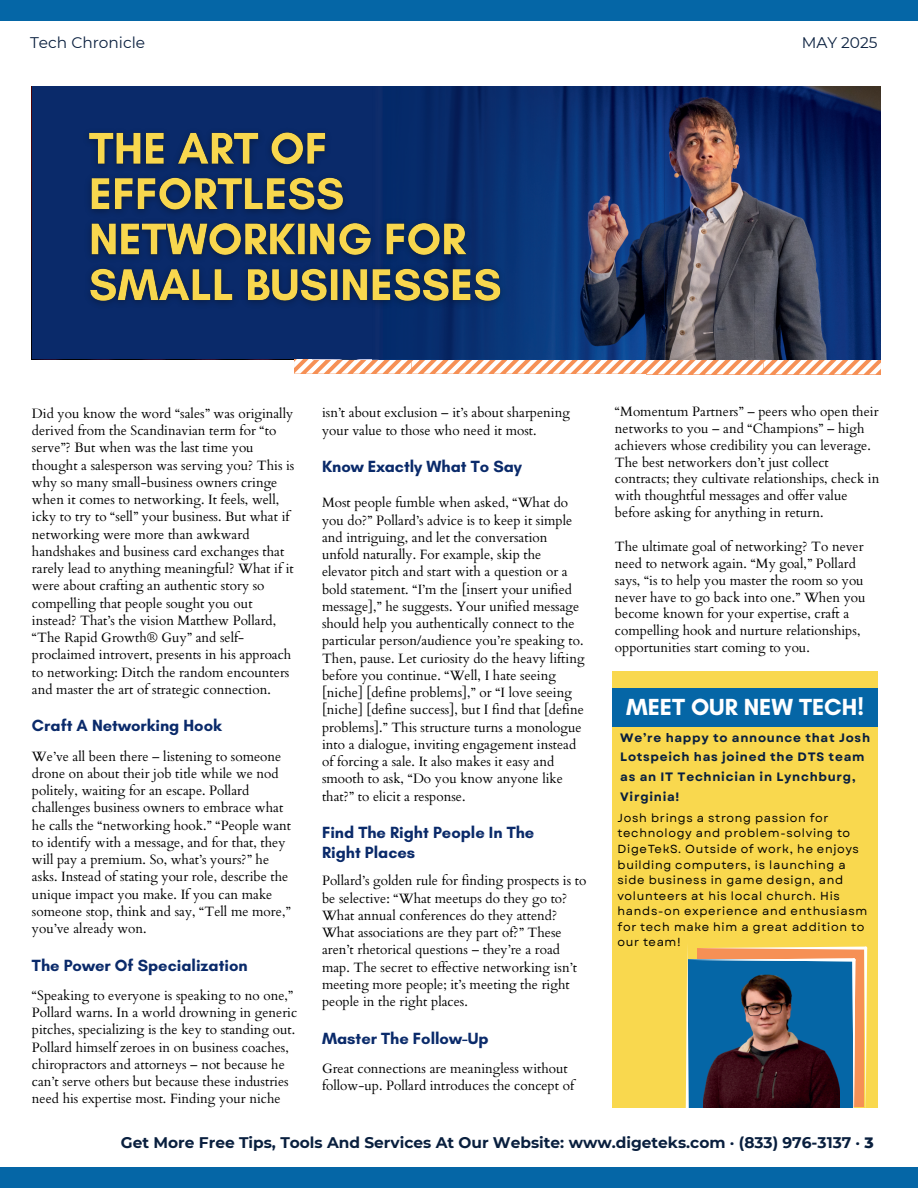
<style>
.page{position:relative;width:918px;height:1188px;background:#fff}
.page>*{position:absolute;margin:0;border:0;box-sizing:border-box;transform-origin:0 0}
.t1{font:700 23.7px "Glacial Indifference";color:#fff}
.t2{font:700 16.5px/19.5px "Glacial Indifference";color:#0a2a6a}
.t3{font:700 15.45px "Montserrat";color:#091f3e}
.t4{font:15.45px "Montserrat";color:#091f3e}
.t5{font:13.5px/17.2px "Cardo";color:#000}
.t6{font:700 12.15px/19.8px "Garet";letter-spacing:.06em;color:#091f3e}
.t7{font:11.7px/15.6px "Garet";letter-spacing:.06em;color:#000}
.s1{font-weight:800}
</style>
<div class="page">
<div style="left:0;top:1168px;width:918px;height:20px;background:#0566a6"></div>
<svg style="left:295px;top:359px;width:586px;height:15px"></svg>
<img style="left:312px;top:87px;width:569px;height:273px">
<div style="left:32px;top:87px;width:342px;height:272px;background:#0a2a6a"></div>
<svg style="left:373px;top:87px;width:291px;height:273px;background:#12336c"></svg>
<div style="left:612px;top:671px;width:265px;height:436px;background:#f9d84e"></div>
<div style="left:612px;top:688px;width:265px;height:38px;background:#0566a6"></div>
<img style="left:88px;top:122px;width:424px;height:192px">
<svg style="left:685px;top:946px;width:183px;height:162px;background:#4b5b6f"></svg>
<div style="left:0;top:0;width:918px;height:21px;background:#0566a6"></div>
<p class="t4" style="left:30px;top:32px;width:117px">Tech Chronicle</p>
<p class="t4" style="left:802px;top:32px;width:77px">MAY 2025</p>
<p class="t5" style="left:32px;top:404px;width:264px">Did you know the word “sales” was originally derived from the Scandinavian term for “to serve”? But when was the last time you thought a salesperson was serving you? This is why so many small-business owners cringe when it comes to networking. It feels, well, icky to try to “sell” your business. But what if networking were more than awkward handshakes and business card exchanges that rarely lead to anything meaningful? What if it were about crafting an authentic story so compelling that people sought you out instead? That’s the vision Matthew Pollard, “The Rapid Growth® Guy” and self&shy;proclaimed introvert, presents in his approach to networking: Ditch the random encounters and master the art of strategic connection.</p>
<p class="t2" style="left:32px;top:716px;width:191px">Craft A Networking Hook</p>
<p class="t5" style="left:32px;top:747px;width:261px">We’ve all been there – listening to someone drone on about their job title while we nod politely, waiting for an escape. Pollard challenges business owners to embrace what he calls the “networking hook.” “People want to identify with a message, and for that, they will pay a premium. So, what’s yours?” he asks. Instead of stating your role, describe the unique impact you make. If you can make someone stop, think and say, “Tell me more,” you’ve already won.</p>
<p class="t2" style="left:32px;top:955px;width:217px">The Power Of Specialization</p>
<p class="t5" style="left:32px;top:986px;width:267px">“Speaking to everyone is speaking to no one,” Pollard warns. In a world drowning in generic pitches, specializing is the key to standing out.<br>Pollard himself zeroes in on business coaches, chiropractors and attorneys – not because he can’t serve others but because these industries need his expertise most. Finding your niche</p>
<p class="t5" style="left:322px;top:404px;width:249px">isn’t about exclusion – it’s about sharpening your value to those who need it most.</p>
<p class="t2" style="left:322px;top:457px;width:202px">Know Exactly What To Say</p>
<p class="t5" style="left:322px;top:494px;width:264px">Most people fumble when asked, “What do you do?” Pollard’s advice is to keep it simple and intriguing, and let the conversation unfold naturally. For example, skip the elevator pitch and start with a question or a bold statement. “I’m the [insert your unified message],” he suggests. Your unified message should help you authentically connect to the particular person/audience you’re speaking to.<br>Then, pause. Let curiosity do the heavy lifting before you continue. “Well, I hate seeing [niche] [define problems],” or “I love seeing [niche] [define success], but I find that [define problems].” This structure turns a monologue into a dialogue, inviting engagement instead of forcing a sale. It also makes it easy and smooth to ask, “Do you know anyone like that?” to elicit a response.</p>
<p class="t2" style="left:322px;top:823px;width:214px">Find The Right People In The<br>Right Places</p>
<p class="t5" style="left:322px;top:872px;width:266px">Pollard’s golden rule for finding prospects is to be selective: “What meetups do they go to?<br>What annual conferences do they attend?<br>What associations are they part of?” These aren’t rhetorical questions – they’re a road map. The secret to effective networking isn’t meeting more people; it’s meeting the right people in the right places.</p>
<p class="t2" style="left:322px;top:1028px;width:168px">Master The Follow-Up</p>
<p class="t5" style="left:322px;top:1059px;width:254px">Great connections are meaningless without follow-up. Pollard introduces the concept of</p>
<p class="t5" style="left:615px;top:402px;width:266px">“Momentum Partners” – peers who open their networks to you – and “Champions” – high achievers whose credibility you can leverage.<br>The best networkers don’t just collect contracts; they cultivate relationships, check in with thoughtful messages and offer value before asking for anything in return.</p>
<p class="t5" style="left:615px;top:537px;width:252px;line-height:16.8px">The ultimate goal of networking? To never need to network again. “My goal,” Pollard says, “is to help you master the room so you never have to go back into one.” When you become known for your expertise, craft a compelling hook and nurture relationships, opportunities start coming to you.</p>
<h1 class="t1" style="left:626px;top:692px;width:239px">MEET OUR NEW TECH!</h1>
<p class="t6" style="left:620px;top:728px;width:251px">We’re happy to announce that Josh<br>Lotspeich has joined the DTS team as an IT Technician in Lynchburg,<br>Virginia!</p>
<p class="t7" style="left:618px;top:810px;width:251px">Josh brings a strong passion for technology and problem-solving to<br>DigeTekS. Outside of work, he enjoys building computers, is launching a side business in game design, and volunteers at his local church. His hands-on experience and enthusiasm for tech make him a great addition to our team!</p>
<p class="t3" style="left:121px;top:1131px;width:754px">Get More Free Tips, Tools And Services At Our Website: www.digeteks.com · (833) 976-3137 · <span class="s1">3</span></p>
</div>
